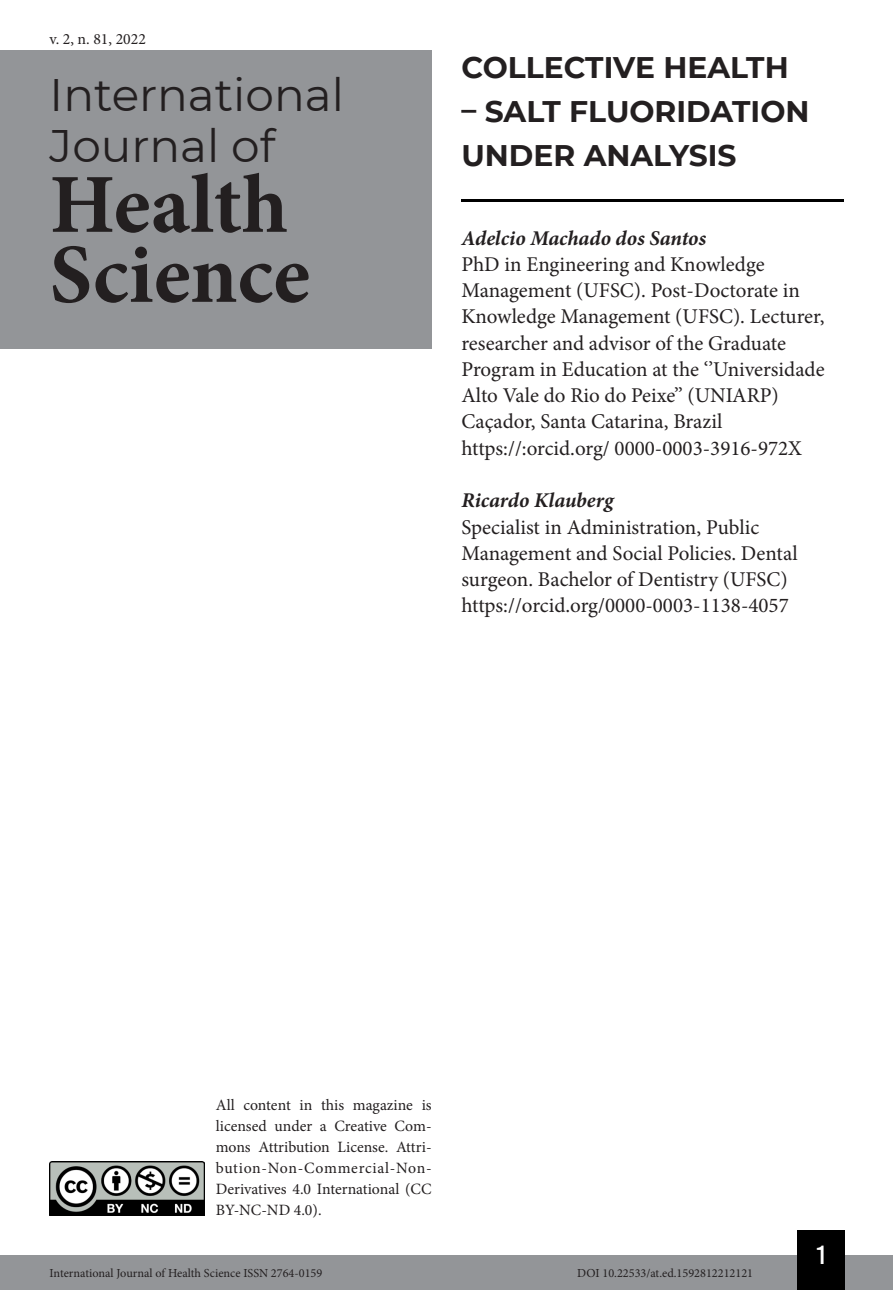
<style>
.page{position:relative;width:893px;height:1290px;background:#fff}
.page>*{position:absolute;margin:0;border:0;box-sizing:border-box;transform-origin:0 0}
.t1{font:700 84px/70px "Minion Pro";color:#231f20}
.t2{font:45.5px/50.8px "Montserrat";color:#231f20}
.Título_Artigo{font:700 29.75px/43.8px "Montserrat";color:#231f20}
.t3{font:26.25px "Bebas Kai";color:#fff}
.Infos_autor{font:21px/26.2px "Minion Pro";color:#231f20}
.Autor{font:italic 700 21px "Minion Pro";color:#231f20}
.t4{font:15.75px/21px "Minion Pro";color:#231f20;text-align:justify}
.t5{font:12.25px "Minion Pro";color:#231f20}
</style>
<div class="page">
<div style="left:0;top:1255px;width:893px;height:35px;background:#939598"></div>
<div style="left:797px;top:1230px;width:48px;height:60px;background:#000"></div>
<img style="left:50px;top:1161px;width:154px;height:54px">
<div style="left:0;top:50px;width:432px;height:298px;background:#939598"></div>
<hr style="left:461px;top:199px;width:382px;height:3px;background:#000">
<p class="t4" style="left:50px;top:28px;width:98px">v. 2, n. 81, 2022</p>
<h2 class="t2" style="left:50px;top:68px;width:296px">International<br>Journal of</h2>
<h1 class="t1" style="left:50px;top:169px;width:262px">Health<br>Science</h1>
<p class="Título_Artigo" style="left:461px;top:44px;width:329px">COLLECTIVE HEALTH</p>
<p class="Título_Artigo" style="left:461px;top:88px;width:350px">– SALT FLUORIDATION<br>UNDER ANALYSIS</p>
<p class="Autor" style="left:461px;top:223px;width:246px">Adelcio Machado dos Santos</p>
<p class="Infos_autor" style="left:461px;top:251px;width:365px">PhD in Engineering and Knowledge Management (UFSC). Post-Doctorate in Knowledge Management (UFSC). Lecturer, researcher and advisor of the Graduate Program in Education at the ‘’Universidade Alto Vale do Rio do Peixe’’ (UNIARP)</p>
<p class="Infos_autor" style="left:461px;top:409px;width:262px">Caçador, Santa Catarina, Brazil</p>
<p class="Infos_autor" style="left:461px;top:435px;width:342px">https://:orcid.org/ 0000-0003-3916-972X</p>
<p class="Autor" style="left:461px;top:485px;width:154px">Ricardo Klauberg</p>
<p class="Infos_autor" style="left:461px;top:514px;width:338px">Specialist in Administration, Public<br>Management and Social Policies. Dental surgeon. Bachelor of Dentistry (UFSC)</p>
<p class="Infos_autor" style="left:461px;top:592px;width:329px">https://orcid.org/0000-0003-1138-4057</p>
<p class="t4" style="left:216px;top:1095px;width:217px">All content in this magazine is licensed under a Creative Com&shy;mons Attribution License. Attri&shy;bution-Non-Commercial-Non-Derivatives 4.0 International (CC BY-NC-ND 4.0).</p>
<p class="t3" style="left:817px;top:1241px;width:10px">1</p>
<p class="t5" style="left:50px;top:1265px;width:274px">International Journal of Health Science ISSN 2764-0159</p>
<p class="t5" style="left:577px;top:1265px;width:177px">DOI 10.22533/at.ed.1592812212121</p>
</div>
